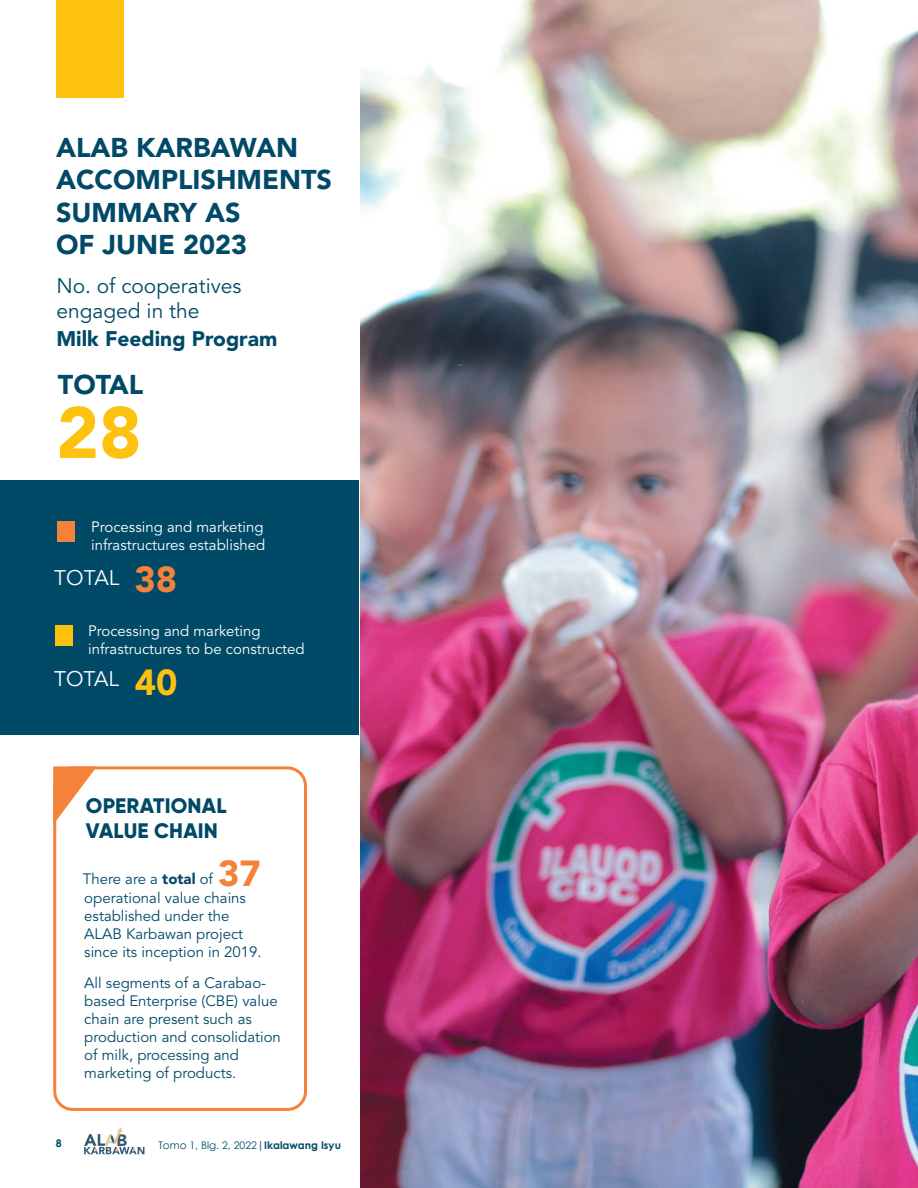
<style>
.page{position:relative;width:918px;height:1188px;background:#fff}
.page>*{position:absolute;margin:0;border:0;box-sizing:border-box;transform-origin:0 0}
.t1{font:900 72px "Avenir LT Std";color:#fdc110}
.t2{font:900 36px "Avenir LT Std";color:#f48239}
.t3{font:900 36px "Avenir LT Std";color:#fdc110}
.t4{font:900 27px/32.4px "Avenir LT Std";color:#004967}
.t5{font:21px/25.2px "Avenir LT Std";color:#004967}
.t6{font:800 21px/25.2px "Gilroy";letter-spacing:.01em;color:#004967}
.t7{font:900 21px "Avenir LT Std";color:#004967}
.t8{font:21px "Avenir LT Std";color:#fff}
.t9{font:900 16.5px "Avenir LT Std";color:#355972}
.t10{font:15px/18px "Avenir LT Std";color:#004967}
.t11{font:15px/18px "Avenir LT Std";color:#fff}
.t12{font:10.5px "Century Gothic";color:#004967}
.t13{font:700 10.5px "Century Gothic";color:#004967}
.s1{font-weight:900}
.s2{font-weight:700}
</style>
<div class="page">
<svg style="left:84px;top:1127px;width:60px;height:27px"></svg>
<img style="left:360px;top:0;width:558px;height:1188px">
<div style="left:0;top:480px;width:359px;height:255px;background:#004967"></div>
<div style="left:57px;top:521px;width:18px;height:21px;background:#f48239"></div>
<div style="left:55px;top:625px;width:18px;height:21px;background:#fdc110"></div>
<div style="left:56px;top:0;width:68px;height:98px;background:#fdc110"></div>
<div style="left:53px;top:766px;width:254px;height:345px;border:3px solid #f48239;border-radius:18px"></div>
<svg style="left:53px;top:766px;width:44px;height:59px"></svg>
<h3 class="t4" style="left:56px;top:131px;width:277px">ALAB KARBAWAN<br>ACCOMPLISHMENTS<br>SUMMARY AS<br>OF JUNE 2023</h3>
<h3 class="t5" style="left:56px;top:274px;width:187px">No. of cooperatives engaged in the</h3>
<h3 class="t7" style="left:56px;top:326px;width:222px">Milk Feeding Program</h3>
<h3 class="t4" style="left:58px;top:368px;width:87px">TOTAL</h3>
<h1 class="t1" style="left:56px;top:389px;width:87px">28</h1>
<p class="t11" style="left:91px;top:518px;width:176px">Processing and marketing infrastructures established</p>
<h3 class="t8" style="left:54px;top:566px;width:67px">TOTAL</h3>
<h2 class="t2" style="left:134px;top:558px;width:44px">38</h2>
<p class="t11" style="left:88px;top:622px;width:218px">Processing and marketing infrastructures to be constructed</p>
<h3 class="t8" style="left:54px;top:667px;width:67px">TOTAL</h3>
<h2 class="t3" style="left:135px;top:661px;width:44px">40</h2>
<h3 class="t6" style="left:86px;top:793px;width:142px">OPERATIONAL<br>VALUE CHAIN</h3>
<h2 class="t2" style="left:218px;top:852px;width:44px">37</h2>
<p class="t10" style="left:84px;top:889px;width:179px">operational value chains established under the<br>ALAB Karbawan project since its inception in 2019.</p>
<p class="t10" style="left:84px;top:975px;width:198px">All segments of a Carabao&shy;based Enterprise (CBE) value chain are present such as production and consolidation of milk, processing and marketing of products.</p>
<p class="t10" style="left:83px;top:871px;width:132px">There are a <span class="s1">total</span> of</p>
<p class="t13" style="left:56px;top:1135px;width:7px">8</p>
<p class="t9" style="left:117px;top:1130px;width:12px">B</p>
<p class="t12" style="left:159px;top:1137px;width:184px">Tomo 1, Blg. 2, 2022|<span class="s2">Ikalawang Isyu</span></p>
</div>
